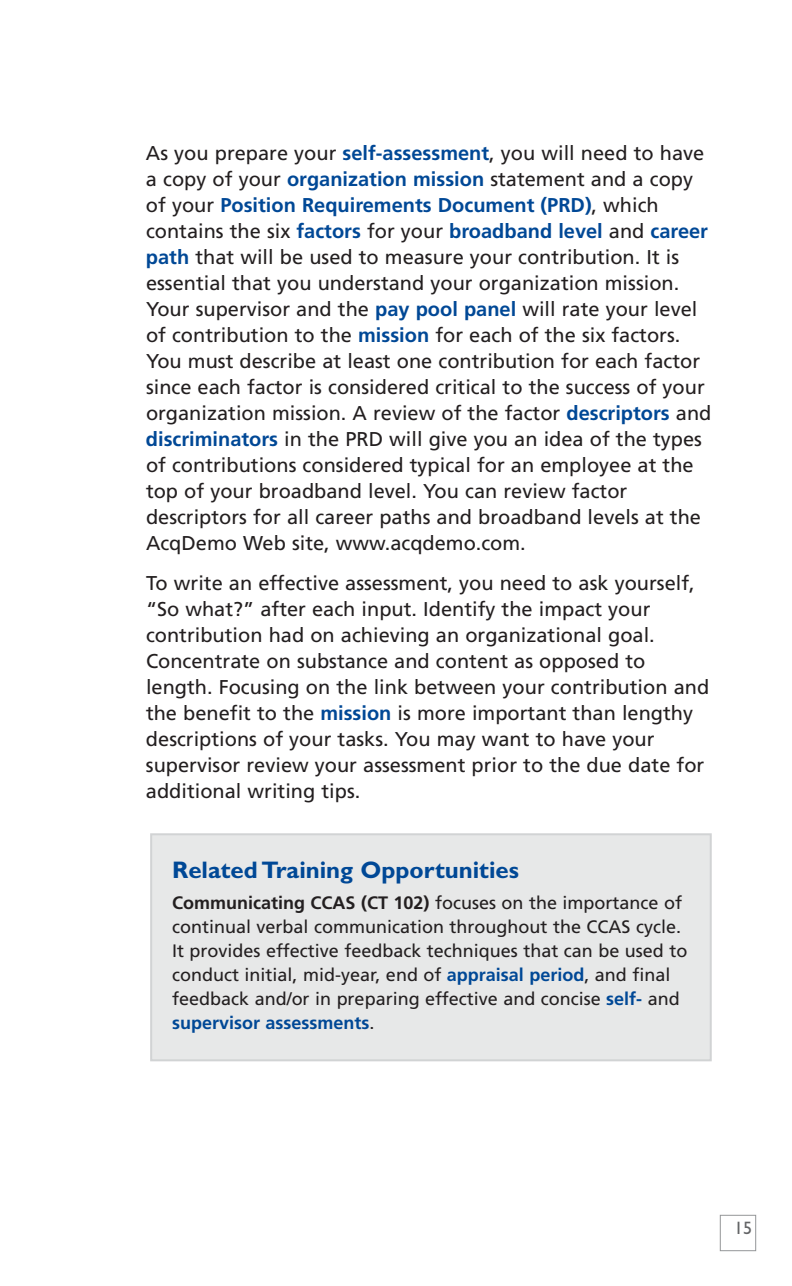
<style>
.page{position:relative;width:792px;height:1286px;background:#fff}
.page>*{position:absolute;margin:0;border:0;box-sizing:border-box;transform-origin:0 0}
.t1{font:700 24px "Gill Sans";color:#004896}
.t2{font:20px/26px "Frutiger";color:#231f20}
.t3{font:18px/24px "Frutiger";color:#231f20}
.t4{font:18px "Gill Sans";color:#636466}
.s1{font-weight:700;color:#004896}
.s2{font-weight:700}
</style>
<div class="page">
<div style="left:720px;top:1215px;width:36px;height:36px;border:1px solid #949698"></div>
<div style="left:151px;top:834px;width:560px;height:226px;background:#e7e8e8"></div>
<div style="left:150px;top:833px;width:562px;height:228px;border:2px solid #d1d3d4"></div>
<p class="t2" style="left:146px;top:142px;width:567px">As you prepare your <span class="s1">self-assessment</span>, you will need to have a copy of your <span class="s1">organization mission</span> statement and a copy of your <span class="s1">Position Requirements Document (PRD)</span>, which contains the six <span class="s1">factors</span> for your <span class="s1">broadband level</span> and <span class="s1">career path</span> that will be used to measure your contribution. It is essential that you understand your organization mission.<br>Your supervisor and the <span class="s1">pay pool panel</span> will rate your level of contribution to the <span class="s1">mission</span> for each of the six factors.<br>You must describe at least one contribution for each factor since each factor is considered critical to the success of your organization mission. A review of the factor <span class="s1">descriptors</span> and <span class="s1">discriminators</span> in the PRD will give you an idea of the types of contributions considered typical for an employee at the top of your broadband level. You can review factor descriptors for all career paths and broadband levels at the AcqDemo Web site, www.acqdemo.com.</p>
<p class="t2" style="left:146px;top:572px;width:565px">To write an effective assessment, you need to ask yourself, “So what?” after each input. Identify the impact your contribution had on achieving an organizational goal.<br>Concentrate on substance and content as opposed to length. Focusing on the link between your contribution and the benefit to the <span class="s1">mission</span> is more important than lengthy descriptions of your tasks. You may want to have your supervisor review your assessment prior to the due date for additional writing tips.</p>
<p class="t1" style="left:172px;top:862px;width:348px">Related Training Opportunities</p>
<p class="t3" style="left:172px;top:892px;width:517px"><span class="s2">Communicating CCAS (CT 102)</span> focuses on the importance of continual verbal communication throughout the CCAS cycle.<br>It provides effective feedback techniques that can be used to conduct initial, mid-year, end of <span class="s1">appraisal period</span>, and final feedback and/or in preparing effective and concise <span class="s1">self-</span> and <span class="s1">supervisor assessments</span>.</p>
<p class="t4" style="left:734px;top:1221px;width:19px">15</p>
</div>
